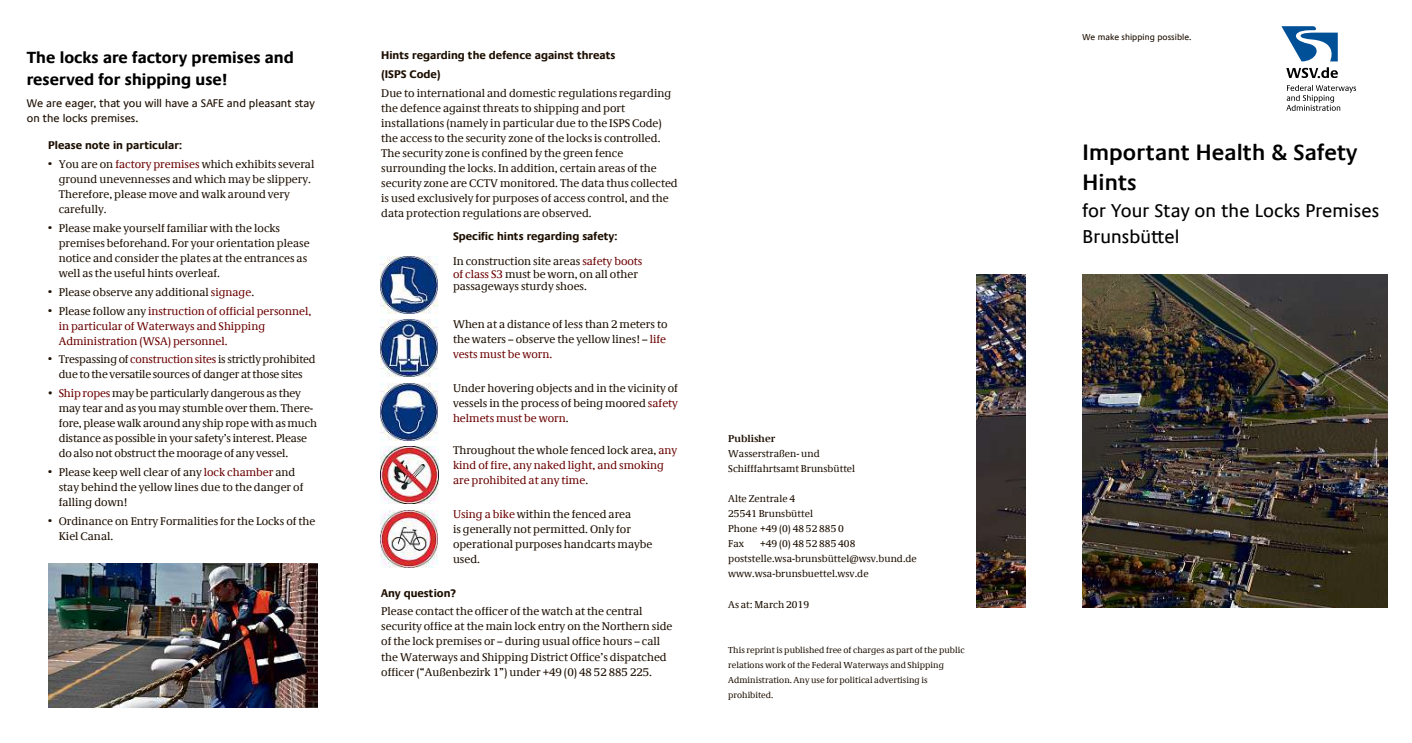
<style>
.page{position:relative;width:1412px;height:743px;background:#fff}
.page>*{position:absolute;margin:0;border:0;box-sizing:border-box;transform-origin:0 0}
.t1{font:22.5px/30px "Praxis Com Semibold OV BRNTKY";letter-spacing:.005em;color:#000}
.t2{font:18.75px/26.2px "Praxis Com Regular OV BRNTKZ";letter-spacing:.005em;color:#000}
.t3{font:700 16.25px/22.5px "Praxis Com";color:#000}
.t4{font:11.25px/15px "Demos Com";color:#1c0e00}
.t5{font:11.25px/15px "Demos Com";color:#6b0000}
.t6{font:700 11.25px/18.8px "Praxis Com";color:#1c0e00}
.t7{font:11.25px/15px "Praxis Com Regular OV BRNTKZ";color:#1c0e00}
.t8{font:10px/15px "Demos Com";letter-spacing:.005em;color:#1c0e00}
.t9{font:10px "Demos Com Bold OV BRNTLA";letter-spacing:.005em;color:#1c0e00}
.t10{font:8.75px/15px "Demos Com";letter-spacing:.005em;color:#1c0e00}
.t11{font:8.75px "Praxis Com Regular OV BRNTKZ";letter-spacing:.005em;color:#1c0e00}
.s1{color:#6b0000}
.s2{color:#1c0e00}
.s3{font-family:"Times New Roman";font-size:12.5px}
</style>
<div class="page">
<svg style="left:1281px;top:26px;width:57px;height:35px"></svg>
<svg style="left:1286px;top:67px;width:70px;height:44px"></svg>
<img style="left:381px;top:256px;width:57px;height:57px">
<img style="left:381px;top:320px;width:57px;height:57px">
<img style="left:381px;top:383px;width:57px;height:57px">
<img style="left:381px;top:446px;width:57px;height:57px">
<img style="left:381px;top:510px;width:57px;height:57px">
<img style="left:1082px;top:274px;width:305px;height:333px">
<img style="left:976px;top:274px;width:50px;height:333px">
<img style="left:48px;top:563px;width:269px;height:144px">
<h3 class="t3" style="left:27px;top:46px;width:269px">The locks are factory premises and reserved for shipping use!</h3>
<p class="t7" style="left:27px;top:95px;width:289px">We are eager, that you will have a SAFE and pleasant stay on the locks premises.</p>
<p class="t6" style="left:48px;top:136px;width:135px">Please note in particular:</p>
<p class="t4" style="left:59px;top:157px;width:257px;text-indent:-11px">• You are on <span class="s1">factory premises</span> which exhibits several ground unevennesses and which may be slippery.<br>Therefore, please move and walk around very carefully.</p>
<p class="t4" style="left:59px;top:220px;width:252px;text-indent:-11px">• Please make yourself familiar with the locks premises beforehand. For your orientation please notice and consider the plates at the entrances as well as the useful hints overleaf.</p>
<p class="t4" style="left:48px;top:284px;width:208px">• Please observe any additional <span class="s1">signage</span>.</p>
<p class="t5" style="left:59px;top:303px;width:254px;text-indent:-11px"><span class="s2">• Please follow any</span> instruction of official personnel, in particular of Waterways and Shipping<br>Administration (WSA) personnel.</p>
<p class="t4" style="left:48px;top:352px;width:269px;text-align:center">• Trespassing of <span class="s1">construction sites</span> is strictly prohibited due to the versatile sources of danger at those sites</p>
<p class="t4" style="left:59px;top:385px;width:260px;text-indent:-11px"><span class="s3">•</span> <span class="s1">Ship ropes</span> may be particularly dangerous as they may tear and as you may stumble over them. There&shy;fore, please walk around any ship rope with as much distance as possible in your safety’s interest. Please do also not obstruct the moorage of any vessel.</p>
<p class="t4" style="left:59px;top:464px;width:246px;text-indent:-11px">• Please keep well clear of any <span class="s1">lock chamber</span> and stay behind the yellow lines due to the danger of falling down!</p>
<p class="t4" style="left:59px;top:513px;width:258px;text-indent:-11px">• Ordinance on Entry Formalities for the Locks of the<br>Kiel Canal.</p>
<p class="t6" style="left:381px;top:46px;width:236px">Hints regarding the defence against threats (ISPS Code)</p>
<p class="t4" style="left:381px;top:85px;width:298px">Due to international and domestic regulations regarding the defence against threats to shipping and port installations (namely in particular due to the ISPS Code) the access to the security zone of the locks is controlled.<br>The security zone is confined by the green fence surrounding the locks. In addition, certain areas of the security zone are CCTV monitored. The data thus collected is used exclusively for purposes of access control, and the data protection regulations are observed.</p>
<p class="t6" style="left:453px;top:227px;width:166px">Specific hints regarding safety:</p>
<p class="t4" style="left:453px;top:255px;width:191px;line-height:12.5px">In construction site areas <span class="s1">safety boots of class S3</span> must be worn, on all other passageways sturdy shoes.</p>
<p class="t4" style="left:453px;top:316px;width:216px">When at a distance of less than 2 meters to the waters – observe the yellow lines! – <span class="s1">life vests must be worn.</span></p>
<p class="t4" style="left:453px;top:380px;width:226px;text-align:justify">Under hovering objects and in the vicinity of vessels in the process of being moored <span class="s1">safety helmets must be worn</span>.</p>
<p class="t5" style="left:453px;top:442px;width:226px"><span class="s2">Throughout the whole fenced lock area,</span> any kind of fire, any naked light, and smoking are prohibited at any time<span class="s2">.</span></p>
<p class="t4" style="left:453px;top:506px;width:201px"><span class="s1">Using a bike</span> within the fenced area<br>is generally not permitted. Only for operational purposes handcarts maybe used.</p>
<p class="t6" style="left:381px;top:583px;width:77px">Any question?</p>
<p class="t4" style="left:381px;top:603px;width:293px">Please contact the officer of the watch at the central security office at the main lock entry on the Northern side of the lock premises or – during usual office hours – call the Waterways and Shipping District Office’s dispatched officer (“Außenbezirk 1”) under +49 (0) 48 52 885 225.</p>
<p class="t9" style="left:728px;top:432px;width:48px">Publisher</p>
<p class="t8" style="left:728px;top:446px;width:129px">Wasserstraßen- und<br>Schifffahrtsamt Brunsbüttel</p>
<p class="t8" style="left:728px;top:491px;width:117px">Alte Zentrale 4<br>25541 Brunsbüttel<br>Phone +49 (0) 48 52 885 0<br>Fax</p>
<p class="t8" style="left:728px;top:536px;width:190px;text-indent:32px">+49 (0) 48 52 885 408 poststelle.wsa-brunsbüttel@wsv.bund.de www.wsa-brunsbuettel.wsv.de</p>
<p class="t8" style="left:728px;top:596px;width:82px">As at: March 2019</p>
<p class="t10" style="left:728px;top:642px;width:238px">This reprint is published free of charges as part of the public relations work of the Federal Waterways and Shipping Administration. Any use for political advertising is prohibited.</p>
<p class="t11" style="left:1082px;top:32px;width:110px">We make shipping possible.</p>
<h1 class="t1" style="left:1082px;top:137px;width:276px">Important Health &amp; Safety<br>Hints</h1>
<h2 class="t2" style="left:1082px;top:197px;width:298px">for Your Stay on the Locks Premises<br>Brunsbüttel</h2>
</div>
